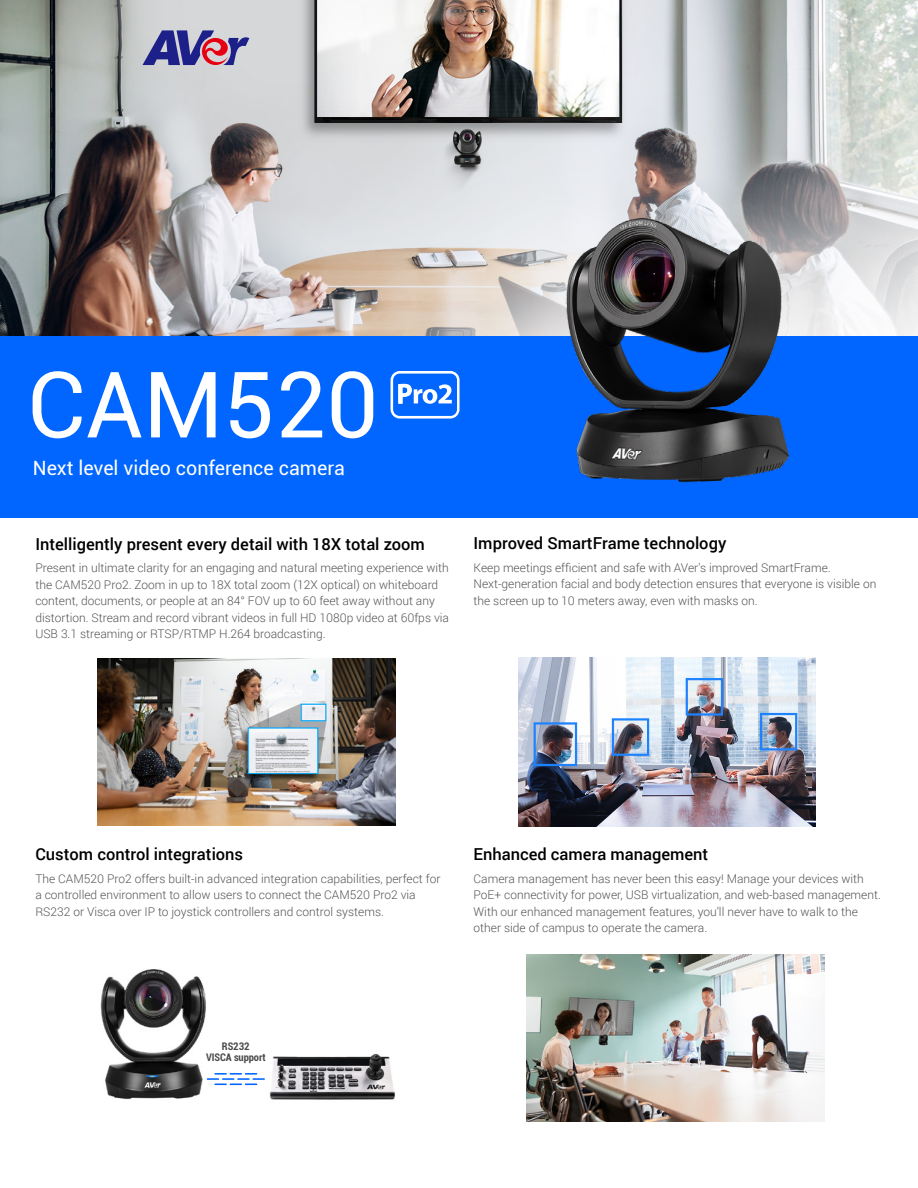
<style>
.page{position:relative;width:918px;height:1188px;background:#fff}
.page>*{position:absolute;margin:0;border:0;box-sizing:border-box;transform-origin:0 0}
.t1{font:91.8px "Roboto";color:#fff}
.t2{font:19.65px "Roboto";color:#fff}
.t3{font:500 16.5px "Roboto";color:#000}
.t4{font:300 12px/16.5px "Roboto";color:#555}
.t5{font:700 condensed 10.5px "Roboto";letter-spacing:-.005em;color:#494949}
</style>
<div class="page">
<img style="left:0;top:0;width:918px;height:336px">
<div style="left:0;top:336px;width:918px;height:181px;background:#06f"></div>
<svg style="left:391px;top:371px;width:69px;height:48px"></svg>
<img style="left:519px;top:658px;width:296px;height:168px">
<img style="left:527px;top:955px;width:297px;height:167px">
<img style="left:97px;top:659px;width:298px;height:167px">
<img style="left:100px;top:969px;width:295px;height:131px">
<svg style="left:207px;top:1073px;width:58px;height:12px"></svg>
<svg style="left:142px;top:30px;width:107px;height:36px;background:#8977a5"></svg>
<img style="left:505px;top:212px;width:366px;height:271px">
<h1 class="t1" style="left:27px;top:340px;width:353px">CAM520</h1>
<h2 class="t2" style="left:33px;top:454px;width:314px">Next level video conference camera</h2>
<h3 class="t3" style="left:35px;top:532px;width:391px">Intelligently present every detail with 18X total zoom</h3>
<p class="t4" style="left:35px;top:560px;width:415px">Present in ultimate clarity for an engaging and natural meeting experience with the CAM520 Pro2. Zoom in up to 18X total zoom (12X optical) on whiteboard content, documents, or people at an 84° FOV up to 60 feet away without any distortion. Stream and record vibrant videos in full HD 1080p video at 60fps via USB 3.1 streaming or RTSP/RTMP H.264 broadcasting.</p>
<h3 class="t3" style="left:474px;top:532px;width:254px">Improved SmartFrame technology</h3>
<p class="t4" style="left:474px;top:559px;width:404px">Keep meetings efficient and safe with AVer's improved SmartFrame.<br>Next-generation facial and body detection ensures that everyone is visible on the screen up to 10 meters away, even with masks on.</p>
<h3 class="t3" style="left:35px;top:842px;width:209px">Custom control integrations</h3>
<p class="t4" style="left:35px;top:870px;width:407px">The CAM520 Pro2 offers built-in advanced integration capabilities, perfect for a controlled environment to allow users to connect the CAM520 Pro2 via<br>RS232 or Visca over IP to joystick controllers and control systems.</p>
<h3 class="t3" style="left:474px;top:842px;width:236px">Enhanced camera management</h3>
<p class="t4" style="left:474px;top:870px;width:409px">Camera management has never been this easy! Manage your devices with PoE+ connectivity for power, USB virtualization, and web-based management.<br>With our enhanced management features, you’ll never have to walk to the other side of campus to operate the camera.</p>
<p class="t5" style="left:222px;top:1039px;width:29px">RS232</p>
<p class="t5" style="left:206px;top:1050px;width:61px">VISCA support</p>
</div>
